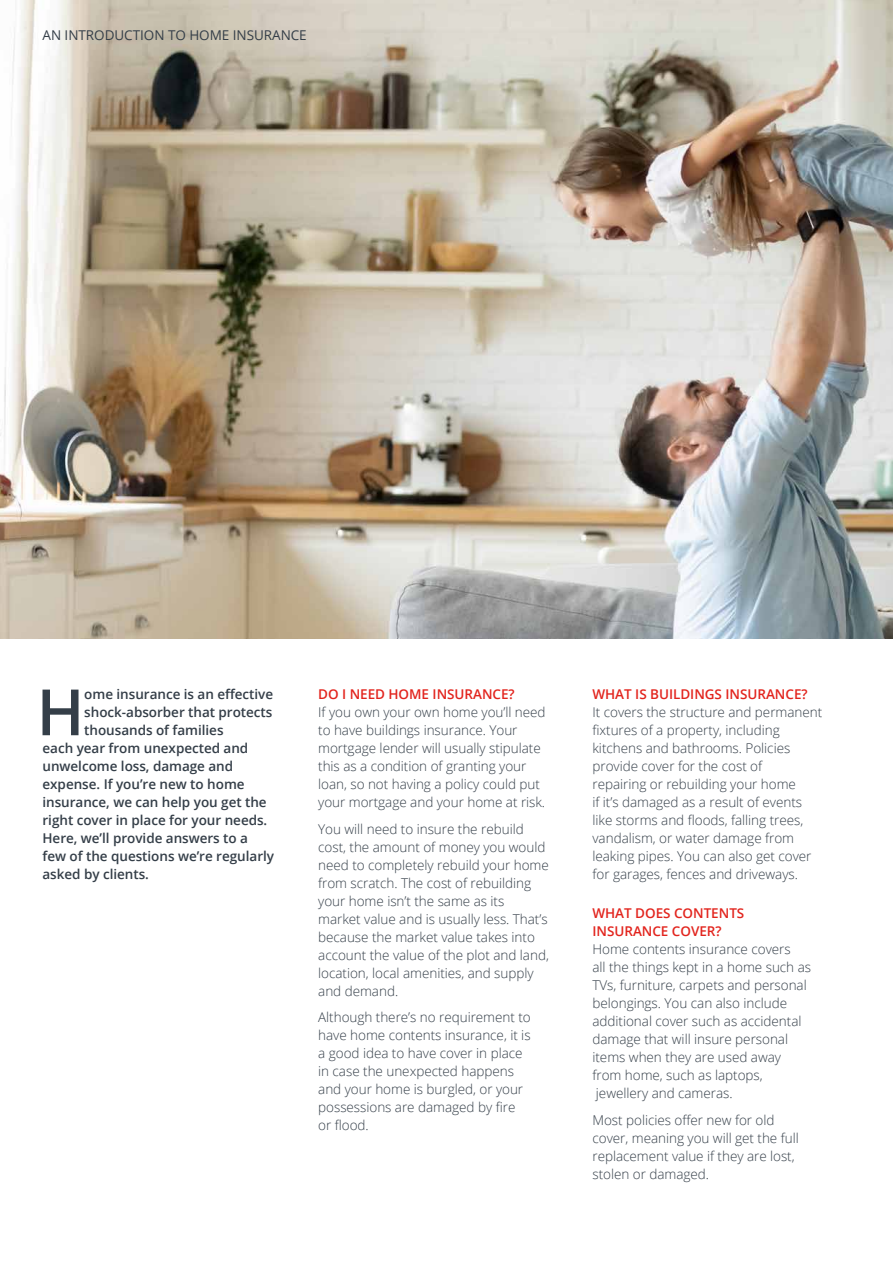
<style>
.page{position:relative;width:893px;height:1263px;background:#fff}
.page>*{position:absolute;margin:0;border:0;box-sizing:border-box;transform-origin:0 0}
.t1{font:600 63.9px "Open Sans";color:#343e48}
.t2{font:300 13.5px/18px "Open Sans";letter-spacing:-.005em;color:#343e48}
.t3{font:600 13.5px "Open Sans";letter-spacing:-.005em;color:#343e48}
.t4{font:600 13.5px/18px "Open Sans";letter-spacing:-.005em;color:#e2241d}
.t5{font:13.5px "Open Sans";letter-spacing:-.005em;color:#343e48}
</style>
<div class="page">
<img style="left:0;top:0;width:893px;height:639px">
<p class="t5" style="left:43px;top:26px;width:266px">AN INTRODUCTION TO HOME INSURANCE</p>
<h1 class="t1" style="left:36px;top:668px;width:50px">H</h1>
<p class="t3" style="left:84px;top:685px;width:190px">ome insurance is an effective</p>
<p class="t3" style="left:84px;top:703px;width:190px">shock-absorber that protects</p>
<p class="t3" style="left:84px;top:721px;width:141px">thousands of families</p>
<p class="t3" style="left:43px;top:739px;width:207px">each year from unexpected and</p>
<p class="t3" style="left:43px;top:757px;width:192px">unwelcome loss, damage and</p>
<p class="t3" style="left:43px;top:775px;width:204px">expense. If you’re new to home</p>
<p class="t3" style="left:43px;top:793px;width:226px">insurance, we can help you get the</p>
<p class="t3" style="left:43px;top:811px;width:226px">right cover in place for your needs.</p>
<p class="t3" style="left:43px;top:829px;width:207px">Here, we’ll provide answers to a</p>
<p class="t3" style="left:43px;top:847px;width:233px">few of the questions we’re regularly</p>
<p class="t3" style="left:43px;top:865px;width:108px">asked by clients.</p>
<p class="t4" style="left:318px;top:685px;width:198px">DO I NEED HOME INSURANCE?</p>
<p class="t2" style="left:318px;top:703px;width:229px">If you own your own home you’ll need to have buildings insurance. Your mortgage lender will usually stipulate this as a condition of granting your loan, so not having a policy could put your mortgage and your home at risk.</p>
<p class="t2" style="left:318px;top:819px;width:232px">You will need to insure the rebuild cost, the amount of money you would need to completely rebuild your home from scratch. The cost of rebuilding your home isn’t the same as its market value and is usually less. That’s because the market value takes into account the value of the plot and land, location, local amenities, and supply and demand.</p>
<p class="t2" style="left:318px;top:1008px;width:214px">Although there’s no requirement to have home contents insurance, it is a good idea to have cover in place in case the unexpected happens and your home is burgled, or your possessions are damaged by fire or flood.</p>
<p class="t4" style="left:592px;top:685px;width:217px">WHAT IS BUILDINGS INSURANCE?</p>
<p class="t2" style="left:592px;top:703px;width:231px">It covers the structure and permanent fixtures of a property, including kitchens and bathrooms. Policies provide cover for the cost of<br>repairing or rebuilding your home<br>if it’s damaged as a result of events like storms and floods, falling trees, vandalism, or water damage from leaking pipes. You can also get cover for garages, fences and driveways.</p>
<p class="t4" style="left:592px;top:904px;width:153px">WHAT DOES CONTENTS<br>INSURANCE COVER?</p>
<p class="t2" style="left:592px;top:940px;width:220px">Home contents insurance covers<br>all the things kept in a home such as<br>TVs, furniture, carpets and personal belongings. You can also include additional cover such as accidental damage that will insure personal items when they are used away from home, such as laptops, jewellery and cameras.</p>
<p class="t2" style="left:592px;top:1110px;width:208px">Most policies offer new for old cover, meaning you will get the full replacement value if they are lost, stolen or damaged.</p>
</div>
